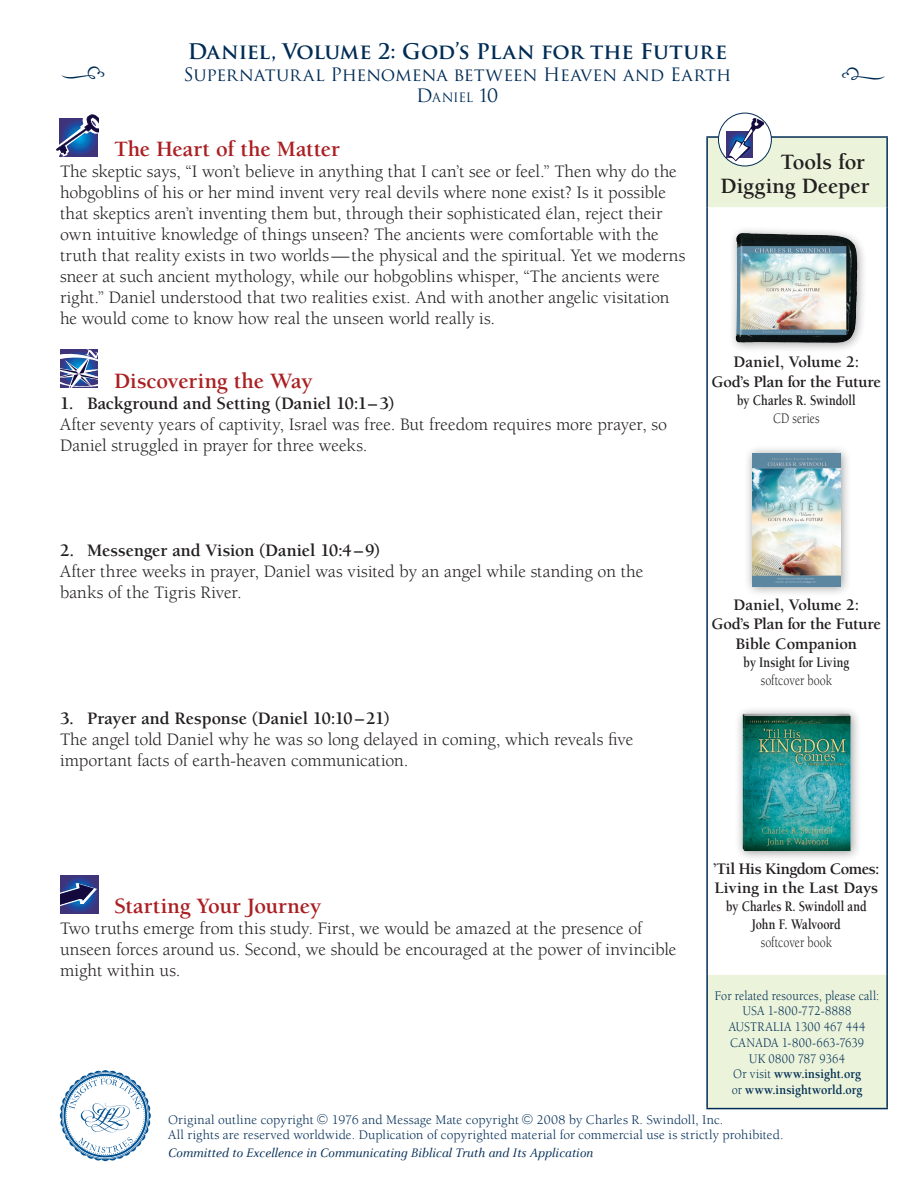
<style>
.page{position:relative;width:918px;height:1188px;background:#fff}
.page>*{position:absolute;margin:0;border:0;box-sizing:border-box;transform-origin:0 0}
.t1{font:36px "Type Embellishments One Plain";color:#002c55}
.t2{font:700 22.5px "Berkeley";letter-spacing:-.005em;color:#aa1f22}
.t3{font:700 22.5px/24px "Berkeley";letter-spacing:-.005em;color:#231f20;text-align:right}
.t4{font:700 21px "Trajan Pro";letter-spacing:-.005em;color:#002c55}
.t5{font:18px/21px "Berkeley";letter-spacing:-.005em;color:#231f20}
.t6{font:700 18px "Berkeley";letter-spacing:-.005em;color:#231f20}
.t7{font:18px "Trajan Pro";letter-spacing:-.01em;color:#002c55}
.t8{font:700 16.5px/19.5px "Berkeley";letter-spacing:-.01em;color:#231f20;text-align:center}
.t9{font:700 15px/18px "Berkeley";color:#231f20;text-align:center;scale:.8 1}
.t10{font:15px "Berkeley";color:#231f20;scale:.8 1}
.t11{font:15px "Berkeley";letter-spacing:.02em;color:#231f20;scale:.8 1}
.t12{font:13.5px/15px "Berkeley";letter-spacing:.01em;color:#002c55}
.t13{font:13.5px/15.8px "Berkeley";letter-spacing:.01em;color:#002c55;text-align:center;scale:.9 1}
.t14{font:italic 13.5px "Celeste";color:#002c55}
.t15{font:12.6px "Trajan";letter-spacing:-.03em;color:#002c55}
.s1{font-size:18px}
.s2{font-weight:700}
</style>
<div class="page">
<svg style="left:60px;top:350px;width:38px;height:38px"></svg>
<svg style="left:60px;top:875px;width:38px;height:38px"></svg>
<svg style="left:60px;top:883px;width:37px;height:23px"></svg>
<svg style="left:56px;top:114px;width:42px;height:42px"></svg>
<svg style="left:708px;top:138px;width:178px;height:970px"></svg>
<hr style="left:706px;top:136px;width:182px;height:2px;background:#002c55">
<hr style="left:706px;top:138px;width:2px;height:69px;background:#002c55">
<hr style="left:886px;top:138px;width:2px;height:69px;background:#002c55">
<hr style="left:706px;top:207px;width:2px;height:768px;background:#002c55">
<hr style="left:886px;top:207px;width:2px;height:768px;background:#002c55">
<hr style="left:706px;top:975px;width:2px;height:133px;background:#002c55">
<hr style="left:886px;top:975px;width:2px;height:133px;background:#002c55">
<hr style="left:706px;top:1108px;width:182px;height:1px;background:#002c55">
<svg style="left:718px;top:113px;width:53px;height:53px"></svg>
<div style="left:718px;top:113px;width:54px;height:53px;border:1px solid #002c55;border-radius:50%"></div>
<div style="left:727px;top:131px;width:25px;height:26px;background:#3f337a"></div>
<svg style="left:728px;top:118px;width:36px;height:43px"></svg>
<div style="left:728px;top:226px;width:140px;height:128px;background:#231f20;opacity:.44"></div>
<img style="left:735px;top:232px;width:126px;height:114px">
<div style="left:744px;top:445px;width:108px;height:152px;background:#231f20;opacity:.44"></div>
<img style="left:752px;top:453px;width:88px;height:133px">
<svg style="left:60px;top:1070px;width:91px;height:91px"></svg>
<div style="left:735px;top:706px;width:126px;height:156px;background:#231f20;opacity:.44"></div>
<img style="left:740px;top:712px;width:112px;height:142px">
<p class="t4" style="left:188px;top:38px;width:541px">Daniel, Volume 2: God’s Plan for the Future</p>
<p class="t7" style="left:183px;top:63px;width:550px">Supernatural Phenomena between Heaven and Earth</p>
<p class="t15" style="left:416px;top:90px;width:84px"><span class="s1">D</span>ANIEL <span class="s1">10</span></p>
<h1 class="t1" style="left:60px;top:58px;width:47px">j</h1>
<h1 class="t1" style="left:840px;top:60px;width:47px">i</h1>
<p class="t2" style="left:114px;top:137px;width:227px">The Heart of the Matter</p>
<p class="t5" style="left:60px;top:161px;width:627px">The skeptic says, “I won’t believe in anything that I can’t see or feel.” Then why do the hobgoblins of his or her mind invent very real devils where none exist? Is it possible that skeptics aren’t inventing them but, through their sophisticated élan, reject their own intuitive knowledge of things unseen? The ancients were comfortable with the truth that reality exists in two worlds—the physical and the spiritual. Yet we moderns sneer at such ancient mythology, while our hobgoblins whisper, “The ancients were right.” Daniel understood that two realities exist. And with another angelic visitation he would come to know how real the unseen world really is.</p>
<p class="t2" style="left:114px;top:369px;width:200px">Discovering the Way</p>
<p class="t6" style="left:60px;top:393px;width:336px">1. Background and Setting (Daniel 10:1–3)</p>
<p class="t5" style="left:60px;top:414px;width:609px">After seventy years of captivity, Israel was free. But freedom requires more prayer, so<br>Daniel struggled in prayer for three weeks.</p>
<p class="t3" style="left:721px;top:150px;width:151px">Tools for<br>Digging Deeper</p>
<p class="t8" style="left:712px;top:352px;width:171px">Daniel, Volume 2:<br>God’s Plan for the Future</p>
<p class="t9" style="left:737px;top:391px;width:150px">by Charles R. Swindoll</p>
<p class="t11" style="left:773px;top:410px;width:60px">CD series</p>
<p class="t6" style="left:60px;top:540px;width:322px">2. Messenger and Vision (Daniel 10:4–9)</p>
<p class="t5" style="left:60px;top:561px;width:585px">After three weeks in prayer, Daniel was visited by an angel while standing on the banks of the Tigris River.</p>
<p class="t6" style="left:60px;top:708px;width:331px">3. Prayer and Response (Daniel 10:10–21)</p>
<p class="t5" style="left:60px;top:729px;width:575px">The angel told Daniel why he was so long delayed in coming, which reveals five important facts of earth-heaven communication.</p>
<p class="t8" style="left:712px;top:595px;width:171px">Daniel, Volume 2:<br>God’s Plan for the Future<br>Bible Companion</p>
<p class="t9" style="left:744px;top:653px;width:134px">by Insight for Living</p>
<p class="t10" style="left:761px;top:672px;width:90px">softcover book</p>
<p class="t2" style="left:114px;top:894px;width:209px">Starting Your Journey</p>
<p class="t5" style="left:60px;top:918px;width:618px">Two truths emerge from this study. First, we would be amazed at the presence of unseen forces around us. Second, we should be encouraged at the power of invincible might within us.</p>
<p class="t8" style="left:713px;top:859px;width:168px;text-align:left">’Til His Kingdom Comes:<br>Living in the Last Days</p>
<p class="t9" style="left:726px;top:898px;width:177px">by Charles R. Swindoll and<br>John F. Walvoord</p>
<p class="t10" style="left:761px;top:935px;width:90px">softcover book</p>
<p class="t13" style="left:715px;top:988px;width:184px">For related resources, please call:<br>USA 1-800-772-8888<br>AUSTRALIA 1300 467 444<br>CANADA 1-800-663-7639<br>UK 0800 787 9364<br>Or visit <span class="s2">www.insight.org<br></span>or <span class="s2">www.insightworld.org</span></p>
<p class="t12" style="left:168px;top:1113px;width:617px;text-indent:369px">2008 by Charles R. Swindoll, Inc.<br>All rights are reserved worldwide. Duplication of copyrighted material for commercial use is strictly prohibited.</p>
<p class="t14" style="left:168px;top:1146px;width:427px">Committed to Excellence in Communicating Biblical Truth and Its Application</p>
<p class="t12" style="left:168px;top:1113px;width:147px">Original outline copyright</p>
<p class="t12" style="left:332px;top:1113px;width:189px">1976 and Message Mate copyright</p>
</div>
